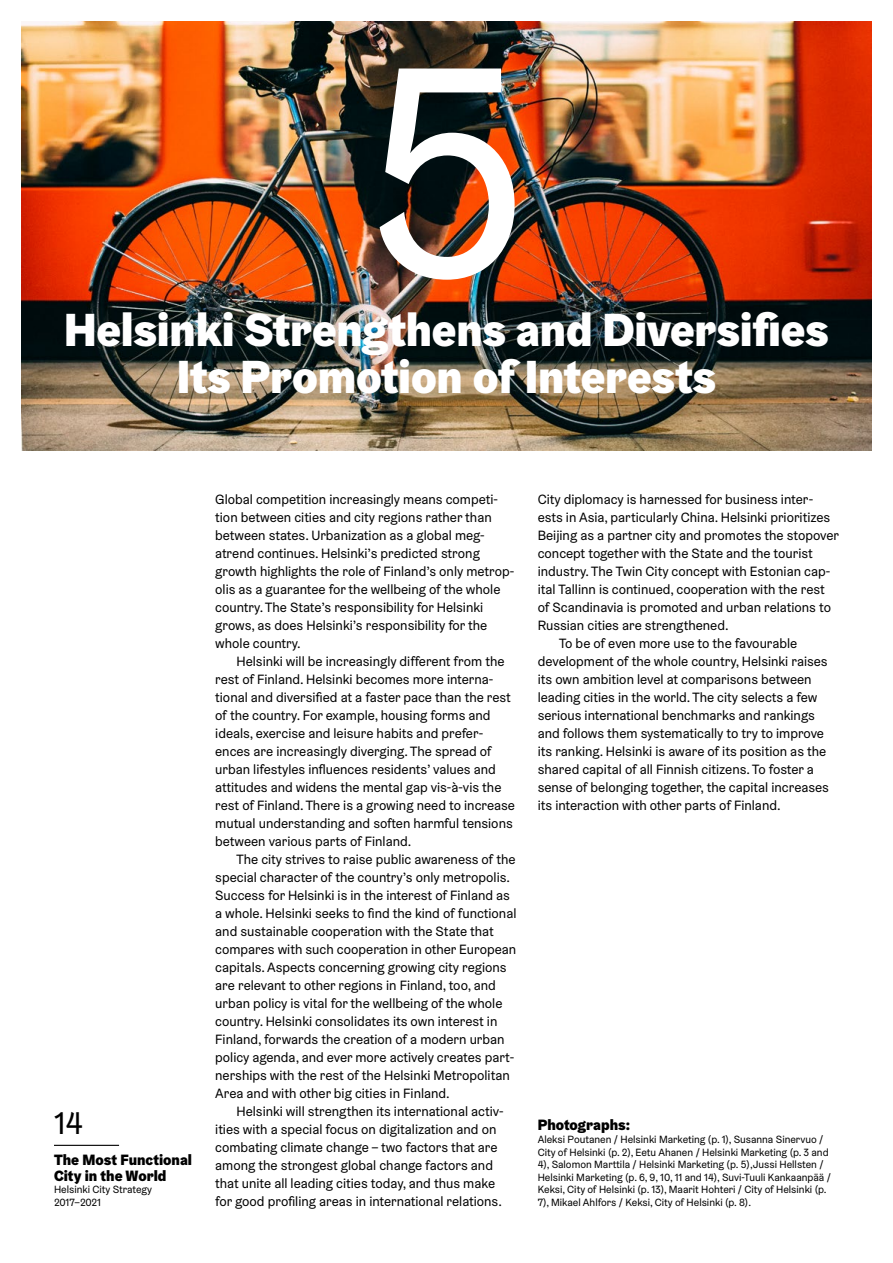
<style>
.page{position:relative;width:893px;height:1263px;background:#fff}
.page>*{position:absolute;margin:0;border:0;box-sizing:border-box;transform-origin:0 0}
.t1{font:300px "Helsinki Grotesk";color:#fff}
.t2{font:900 46.5px "Helsinki Grotesk";letter-spacing:-.005em;color:#fff}
.t3{font:31.5px "Helsinki Grotesk";color:#000}
.t4{font:900 15px/16.2px "Helsinki Grotesk";color:#000}
.t5{font:13.5px/18px "Helsinki Grotesk";color:#000}
.t6{font:10.5px/12.6px "Helsinki Grotesk";color:#000}
</style>
<div class="page">
<hr style="left:54px;top:1145px;width:65px;height:1px;background:#000">
<img style="left:21px;top:21px;width:851px;height:429px">
<h1 class="t1" style="left:365px;top:-14px;width:164px">5</h1>
<h2 class="t2" style="left:64px;top:300px;width:766px">Helsinki Strengthens and Diversifies</h2>
<h2 class="t2" style="left:177px;top:346px;width:541px">Its Promotion of Interests</h2>
<h3 class="t3" style="left:54px;top:1104px;width:30px">14</h3>
<p class="t4" style="left:54px;top:1151px;width:140px">The Most Functional<br>City in the World</p>
<p class="t6" style="left:54px;top:1183px;width:100px">Helsinki City Strategy<br>2017–2021</p>
<p class="t5" style="left:215px;top:490px;width:301px">Global competition increasingly means competi&shy;tion between cities and city regions rather than between states. Urbanization as a global meg&shy;atrend continues. Helsinki’s predicted strong growth highlights the role of Finland’s only metrop&shy;olis as a guarantee for the wellbeing of the whole country. The State’s responsibility for Helsinki grows, as does Helsinki’s responsibility for the whole country.</p>
<p class="t5" style="left:215px;top:652px;width:301px;text-indent:21px">Helsinki will be increasingly different from the rest of Finland. Helsinki becomes more interna&shy;tional and diversified at a faster pace than the rest of the country. For example, housing forms and ideals, exercise and leisure habits and prefer&shy;ences are increasingly diverging. The spread of urban lifestyles influences residents’ values and attitudes and widens the mental gap vis-à-vis the rest of Finland. There is a growing need to increase mutual understanding and soften harmful tensions between various parts of Finland.</p>
<p class="t5" style="left:215px;top:850px;width:303px;text-indent:21px">The city strives to raise public awareness of the special character of the country’s only metropolis.<br>Success for Helsinki is in the interest of Finland as a whole. Helsinki seeks to find the kind of functional and sustainable cooperation with the State that compares with such cooperation in other European capitals. Aspects concerning growing city regions are relevant to other regions in Finland, too, and urban policy is vital for the wellbeing of the whole country. Helsinki consolidates its own interest in Finland, forwards the creation of a modern urban policy agenda, and ever more actively creates part&shy;nerships with the rest of the Helsinki Metropolitan Area and with other big cities in Finland.</p>
<p class="t5" style="left:215px;top:1102px;width:290px;text-indent:21px">Helsinki will strengthen its international activ&shy;ities with a special focus on digitalization and on combating climate change – two factors that are among the strongest global change factors and that unite all leading cities today, and thus make for good profiling areas in international relations.</p>
<p class="t5" style="left:538px;top:490px;width:277px">City diplomacy is harnessed for business inter-</p>
<p class="t5" style="left:538px;top:508px;width:294px">ests in Asia, particularly China. Helsinki prioritizes</p>
<p class="t5" style="left:538px;top:526px;width:303px">Beijing as a partner city and promotes the stopover</p>
<p class="t5" style="left:538px;top:544px;width:276px">concept together with the State and the tourist</p>
<p class="t5" style="left:538px;top:562px;width:294px">industry. The Twin City concept with Estonian cap-</p>
<p class="t5" style="left:538px;top:580px;width:289px">ital Tallinn is continued, cooperation with the rest</p>
<p class="t5" style="left:538px;top:598px;width:295px">of Scandinavia is promoted and urban relations to</p>
<p class="t5" style="left:538px;top:616px;width:192px">Russian cities are strengthened.</p>
<p class="t5" style="left:559px;top:634px;width:240px">To be of even more use to the favourable</p>
<p class="t5" style="left:538px;top:652px;width:291px">development of the whole country, Helsinki raises</p>
<p class="t5" style="left:538px;top:670px;width:275px">its own ambition level at comparisons between</p>
<p class="t5" style="left:538px;top:688px;width:281px">leading cities in the world. The city selects a few</p>
<p class="t5" style="left:538px;top:706px;width:279px">serious international benchmarks and rankings</p>
<p class="t5" style="left:538px;top:724px;width:288px">and follows them systematically to try to improve</p>
<p class="t5" style="left:538px;top:742px;width:290px">its ranking. Helsinki is aware of its position as the</p>
<p class="t5" style="left:538px;top:760px;width:278px">shared capital of all Finnish citizens. To foster a</p>
<p class="t5" style="left:538px;top:778px;width:293px">sense of belonging together, the capital increases</p>
<p class="t5" style="left:538px;top:796px;width:244px">its interaction with other parts of Finland.</p>
<p class="t4" style="left:538px;top:1117px;width:94px">Photographs:</p>
<p class="t6" style="left:538px;top:1133px;width:295px">Aleksi Poutanen / Helsinki Marketing (p. 1), Susanna Sinervuo / City of Helsinki (p. 2), Eetu Ahanen / Helsinki Marketing (p. 3 and 4), Salomon Marttila / Helsinki Marketing (p. 5),Jussi Hellsten / Helsinki Marketing (p. 6, 9, 10, 11 and 14), Suvi-Tuuli Kankaanpää / Keksi, City of Helsinki (p. 13), Maarit Hohteri / City of Helsinki (p.<br>7), Mikael Ahlfors / Keksi, City of Helsinki (p. 8).</p>
</div>
